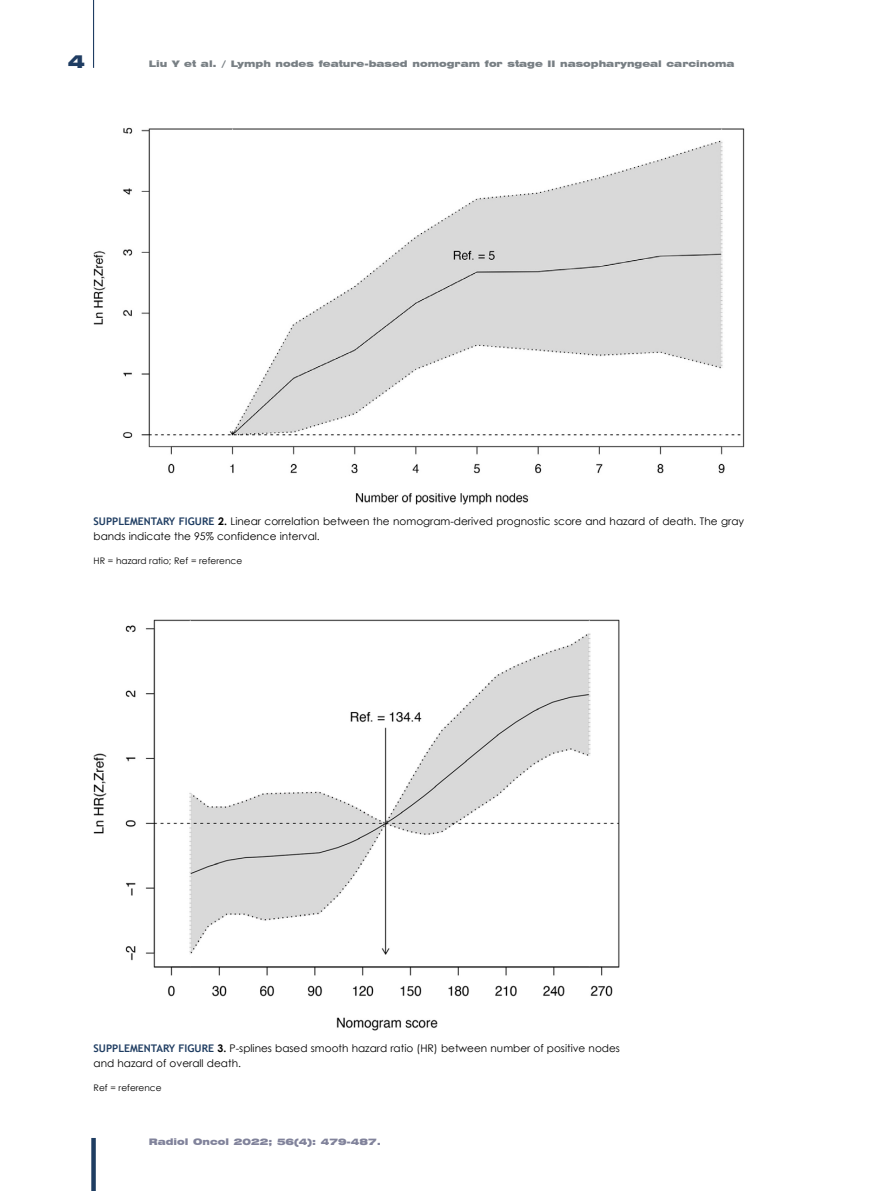
<style>
.page{position:relative;width:893px;height:1191px;background:#fff}
.page>*{position:absolute;margin:0;border:0;box-sizing:border-box;transform-origin:0 0}
.t1{font:900 expanded 18px "Swiss 721 BT";color:#1f3d62}
.Fotka___tabela{font:10.5px/15px "Century Gothic";color:#000}
.t2{font:900 expanded 9px "Swiss 721 BT";color:#787f84}
.Tabela_-_opomba{font:9px "Century Gothic";color:#000}
.t3{font:900 expanded 9px "Swiss 721 BT";color:#81839b}
.s1{font-family:"Trebuchet MS";font-weight:700;color:#1f3d62}
.s2{font-weight:700}
</style>
<div class="page">
<div style="left:91px;top:1138px;width:5px;height:53px;background:#1f3d62"></div>
<hr style="left:93px;top:0;width:1px;height:68px;background:#1f3d62">
<img style="left:94px;top:128px;width:650px;height:377px">
<img style="left:94px;top:619px;width:526px;height:412px">
<h1 class="t1" style="left:68px;top:50px;width:19px">4</h1>
<p class="t2" style="left:149px;top:58px;width:587px">Liu Y et al. / Lymph nodes feature-based nomogram for stage II nasopharyngeal carcinoma</p>
<p class="Fotka___tabela" style="left:94px;top:514px;width:652px"><span class="s1">SUPPLEMENTARY FIGURE</span> <span class="s2">2.</span> Linear correlation between the nomogram-derived prognostic score and hazard of death. The gray bands indicate the 95% confidence interval.</p>
<p class="Tabela_-_opomba" style="left:94px;top:555px;width:150px">HR = hazard ratio; Ref = reference</p>
<p class="Fotka___tabela" style="left:94px;top:1040px;width:528px"><span class="s1">SUPPLEMENTARY FIGURE</span> <span class="s2">3.</span> P-splines based smooth hazard ratio (HR) between number of positive nodes and hazard of overall death.</p>
<p class="Tabela_-_opomba" style="left:94px;top:1081px;width:70px">Ref = reference</p>
<p class="t3" style="left:149px;top:1136px;width:234px">Radiol Oncol 2022; 56(4): 479-487.</p>
</div>
